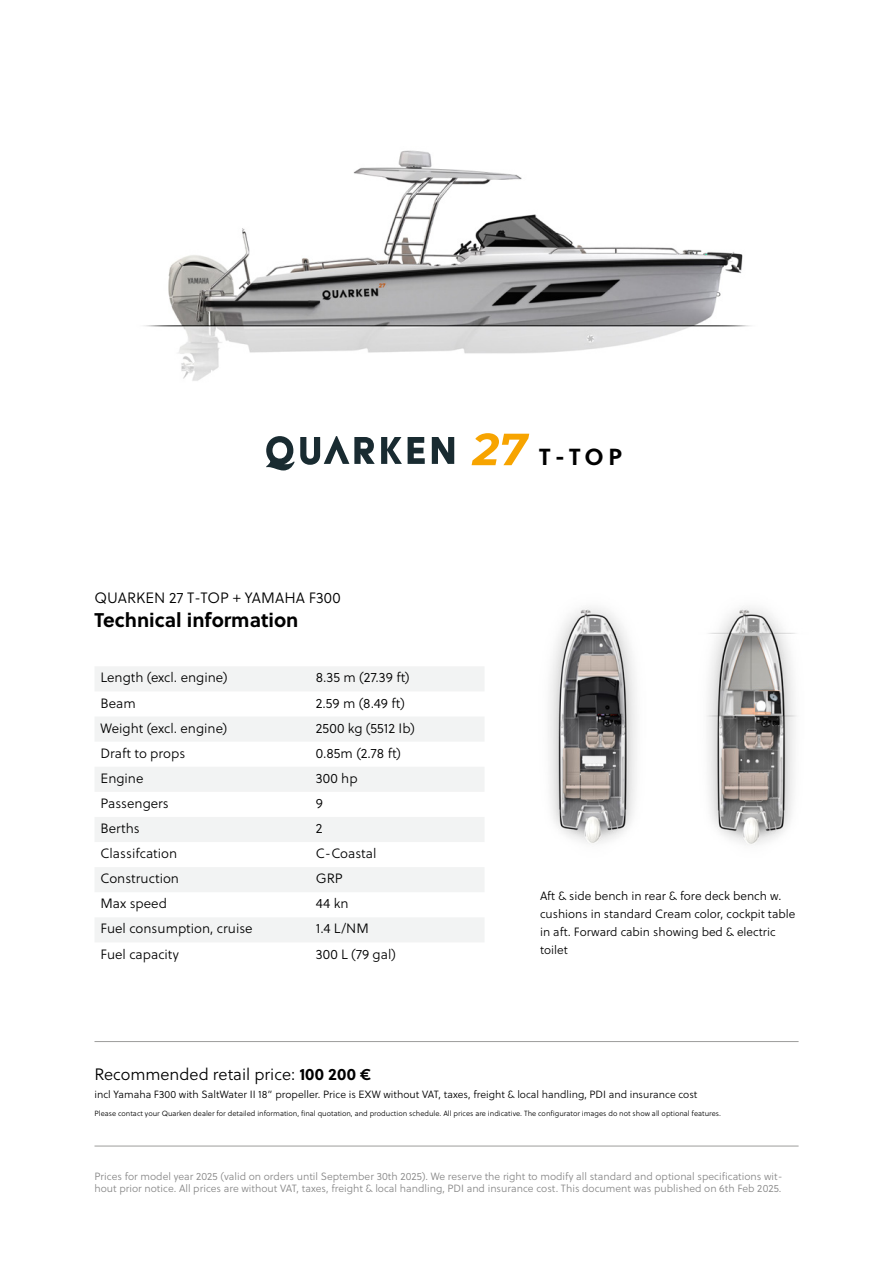
<style>
.page{position:relative;width:893px;height:1263px;background:#fff}
.page>*{position:absolute;margin:0;border:0;box-sizing:border-box;transform-origin:0 0}
.t1{font:700 23.25px "Soleil";color:#000}
.t2{font:700 19.8px "Soleil";color:#000}
.t3{font:16.5px "Soleil Lt";color:#000}
.t4{font:15px "Soleil Lt";letter-spacing:.005em;color:#000}
.t5{font:13.5px "Soleil Lt";color:#000}
.t6{font:12px/18px "Soleil Lt";color:#000}
.t7{font:10.5px/12.6px "Soleil Lt";color:#878787}
.t8{font:10.5px "Soleil Lt";color:#000}
.t9{font:7.5px "Soleil Lt";color:#000}
.s1{font-family:"Soleil";font-weight:700}
</style>
<div class="page">
<img style="left:144px;top:150px;width:606px;height:307px">
<svg style="left:408px;top:437px;width:17px;height:27px"></svg>
<svg style="left:381px;top:437px;width:21px;height:27px"></svg>
<svg style="left:432px;top:437px;width:22px;height:27px"></svg>
<svg style="left:266px;top:436px;width:109px;height:34px"></svg>
<svg style="left:472px;top:433px;width:57px;height:32px"></svg>
<hr style="left:94px;top:1146px;width:705px;height:1px;background:#9d9d9c">
<hr style="left:94px;top:1041px;width:705px;height:1px;background:#9d9d9c">
<svg style="left:95px;top:667px;width:389px;height:275px;fill:#f2f3f3"></svg>
<img style="left:550px;top:607px;width:86px;height:237px">
<img style="left:707px;top:607px;width:90px;height:238px">
<p class="t4" style="left:94px;top:587px;width:248px">QUARKEN 27 T-TOP + YAMAHA F300</p>
<p class="t2" style="left:94px;top:605px;width:206px">Technical information</p>
<p class="t5" style="left:100px;top:668px;width:128px">Length (excl. engine)</p>
<p class="t5" style="left:316px;top:668px;width:95px">8.35 m (27.39 ft)</p>
<p class="t5" style="left:100px;top:693px;width:37px">Beam</p>
<p class="t5" style="left:316px;top:693px;width:91px">2.59 m (8.49 ft)</p>
<p class="t5" style="left:100px;top:718px;width:128px">Weight (excl. engine)</p>
<p class="t5" style="left:316px;top:718px;width:101px">2500 kg (5512 Ib)</p>
<p class="t5" style="left:100px;top:743px;width:86px">Draft to props</p>
<p class="t5" style="left:316px;top:743px;width:87px">0.85m (2.78 ft)</p>
<p class="t5" style="left:100px;top:769px;width:44px">Engine</p>
<p class="t5" style="left:316px;top:769px;width:43px">300 hp</p>
<p class="t5" style="left:100px;top:794px;width:70px">Passengers</p>
<p class="t5" style="left:316px;top:794px;width:9px">9</p>
<p class="t5" style="left:100px;top:819px;width:41px">Berths</p>
<p class="t5" style="left:316px;top:819px;width:8px">2</p>
<p class="t5" style="left:100px;top:844px;width:78px">Classifcation</p>
<p class="t5" style="left:316px;top:844px;width:62px">C-Coastal</p>
<p class="t5" style="left:100px;top:869px;width:80px">Construction</p>
<p class="t5" style="left:316px;top:869px;width:28px">GRP</p>
<p class="t5" style="left:100px;top:894px;width:68px">Max speed</p>
<p class="t5" style="left:316px;top:894px;width:34px">44 kn</p>
<p class="t5" style="left:100px;top:919px;width:154px">Fuel consumption, cruise</p>
<p class="t5" style="left:316px;top:919px;width:55px">1.4 L/NM</p>
<p class="t5" style="left:100px;top:944px;width:80px">Fuel capacity</p>
<p class="t5" style="left:316px;top:944px;width:82px">300 L (79 gal)</p>
<p class="t1" style="left:539px;top:438px;width:84px">T-TOP</p>
<p class="t6" style="left:540px;top:887px;width:257px">Aft &amp; side bench in rear &amp; fore deck bench w. cushions in standard Cream color, cockpit table in aft. Forward cabin showing bed &amp; electric toilet</p>
<p class="t3" style="left:94px;top:1063px;width:278px">Recommended retail price: <span class="s1">100 200 €</span></p>
<p class="t8" style="left:94px;top:1087px;width:604px">incl Yamaha F300 with SaltWater II 18” propeller. Price is EXW without VAT, taxes, freight &amp; local handling, PDI and insurance cost</p>
<p class="t9" style="left:94px;top:1108px;width:628px">Please contact your Quarken dealer for detailed information, final quotation, and production schedule. All prices are indicative. The configurator images do not show all optional features.</p>
<p class="t7" style="left:94px;top:1169px;width:690px">Prices for model year 2025 (valid on orders until September 30th 2025). We reserve the right to modify all standard and optional specifications wit&shy;hout prior notice. All prices are without VAT, taxes, freight &amp; local handling, PDI and insurance cost. This document was published on 6th Feb 2025.</p>
</div>
